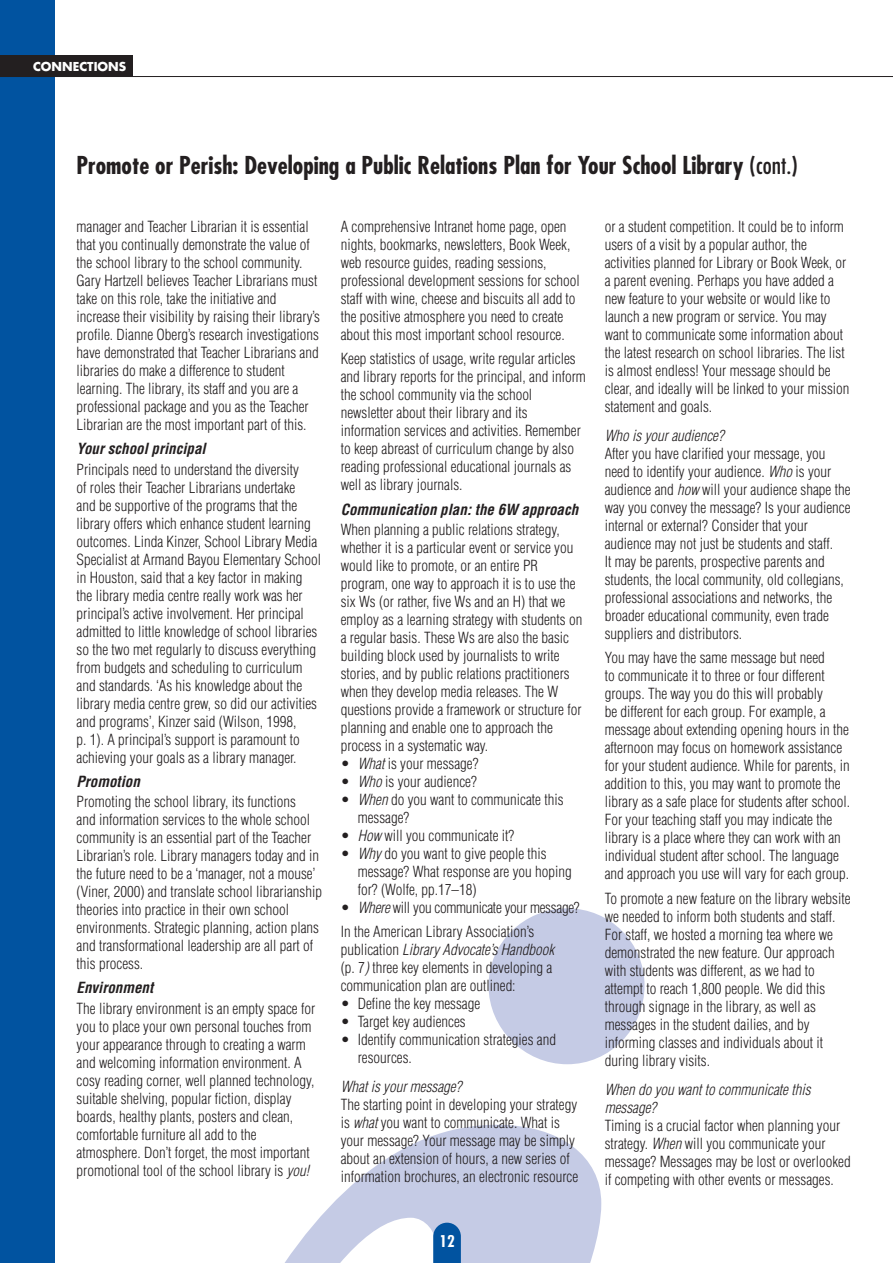
<style>
.page{position:relative;width:893px;height:1263px;background:#fff}
.page>*{position:absolute;margin:0;border:0;box-sizing:border-box;transform-origin:0 0}
.t1{font:700 condensed 24px "Futura";color:#231f20}
.t2{font:700 condensed 15.75px "Futura";color:#fff}
.t3{font:300 condensed 15px/18px "Helvetica";color:#231f20}
.t4{font:italic 300 condensed 15px/18px "Helvetica";color:#231f20}
.t5{font:italic 700 condensed 15px "Helvetica";color:#231f20}
.t6{font:700 12px "Futura";color:#fff}
.s1{font-weight:400}
.s2{font-style:italic}
</style>
<div class="page">
<div style="left:488px;top:908px;width:156px;height:156px;background:#c5cbe5;border-radius:50%"></div>
<svg style="left:285px;top:1125px;width:317px;height:138px;fill:#c5cbe5"></svg>
<div style="left:0;top:0;width:55px;height:1263px;background:#0153a0"></div>
<div style="left:0;top:55px;width:132px;height:22px;background:#231f20"></div>
<hr style="left:0;top:76px;width:892px;height:1px;background:#231f20">
<svg style="left:433px;top:1223px;width:28px;height:40px"></svg>
<p class="t6" style="left:33px;top:61px;width:95px">CONNECTIONS</p>
<h1 class="t1" style="left:77px;top:155px;width:722px">Promote or Perish: Developing a Public Relations Plan for Your School Library <span class="s1">(cont.)</span></h1>
<p class="t3" style="left:77px;top:219px;width:245px">manager and Teacher Librarian it is essential that you continually demonstrate the value of the school library to the school community.<br>Gary Hartzell believes Teacher Librarians must take on this role, take the initiative and increase their visibility by raising their library’s profile. Dianne Oberg’s research investigations have demonstrated that Teacher Librarians and libraries do make a difference to student learning. The library, its staff and you are a professional package and you as the Teacher Librarian are the most important part of this.</p>
<p class="t5" style="left:77px;top:443px;width:131px">Your school principal</p>
<p class="t3" style="left:77px;top:461px;width:246px">Principals need to understand the diversity<br>of roles their Teacher Librarians undertake<br>and be supportive of the programs that the library offers which enhance student learning outcomes. Linda Kinzer, School Library Media Specialist at Armand Bayou Elementary School in Houston, said that a key factor in making the library media centre really work was her principal’s active involvement. Her principal admitted to little knowledge of school libraries so the two met regularly to discuss everything from budgets and scheduling to curriculum and standards. ‘As his knowledge about the library media centre grew, so did our activities and programs’, Kinzer said (Wilson, 1998,<br>p. 1). A principal’s support is paramount to achieving your goals as a library manager.</p>
<p class="t5" style="left:77px;top:776px;width:65px">Promotion</p>
<p class="t3" style="left:77px;top:794px;width:247px">Promoting the school library, its functions<br>and information services to the whole school community is an essential part of the Teacher Librarian’s role. Library managers today and in the future need to be a ‘manager, not a mouse’ (Viner, 2000) and translate school librarianship theories into practice in their own school environments. Strategic planning, action plans and transformational leadership are all part of this process.</p>
<p class="t5" style="left:77px;top:982px;width:78px">Environment</p>
<p class="t3" style="left:77px;top:1000px;width:240px">The library environment is an empty space for you to place your own personal touches from your appearance through to creating a warm and welcoming information environment. A cosy reading corner, well planned technology, suitable shelving, popular fiction, display boards, healthy plants, posters and clean, comfortable furniture all add to the atmosphere. Don’t forget, the most important promotional tool of the school library is <span class="s2">you!</span></p>
<p class="t3" style="left:341px;top:219px;width:241px">A comprehensive Intranet home page, open nights, bookmarks, newsletters, Book Week, web resource guides, reading sessions, professional development sessions for school staff with wine, cheese and biscuits all add to the positive atmosphere you need to create about this most important school resource.</p>
<p class="t3" style="left:341px;top:351px;width:247px">Keep statistics of usage, write regular articles and library reports for the principal, and inform the school community via the school newsletter about their library and its information services and activities. Remember to keep abreast of curriculum change by also reading professional educational journals as well as library journals.</p>
<p class="t5" style="left:341px;top:504px;width:239px">Communication plan: the 6W approach</p>
<p class="t3" style="left:341px;top:522px;width:243px">When planning a public relations strategy, whether it is a particular event or service you would like to promote, or an entire PR program, one way to approach it is to use the six Ws (or rather, five Ws and an H) that we employ as a learning strategy with students on a regular basis. These Ws are also the basic building block used by journalists to write stories, and by public relations practitioners when they develop media releases. The W questions provide a framework or structure for planning and enable one to approach the process in a systematic way.</p>
<p class="t3" style="left:341px;top:756px;width:139px">• <span class="s2">What</span> is your message?</p>
<p class="t3" style="left:341px;top:774px;width:138px">• <span class="s2">Who</span> is your audience?</p>
<p class="t3" style="left:358px;top:792px;width:207px;text-indent:-17px">• <span class="s2">When</span> do you want to communicate this message?</p>
<p class="t3" style="left:341px;top:828px;width:175px">• <span class="s2">How</span> will you communicate it?</p>
<p class="t3" style="left:358px;top:846px;width:216px;text-indent:-17px">• <span class="s2">Why</span> do you want to give people this message? What response are you hoping for? (Wolfe, pp.17–18)</p>
<p class="t3" style="left:341px;top:896px;width:240px;line-height:24.5px">• <span class="s2">Where</span> will you communicate your message?<br>In the American Library Association’s</p>
<p class="t3" style="left:341px;top:942px;width:215px">publication <span class="s2">Library Advocate’s Handbook </span>(p. 7<span class="s2">)</span> three key elements in developing a communication plan are outlined:</p>
<p class="t3" style="left:341px;top:996px;width:141px">• Define the key message</p>
<p class="t3" style="left:341px;top:1014px;width:127px">• Target key audiences</p>
<p class="t3" style="left:358px;top:1032px;width:200px;text-indent:-17px">• Identify communication strategies and resources.</p>
<p class="t4" style="left:341px;top:1079px;width:122px">What is your message?</p>
<p class="t3" style="left:341px;top:1097px;width:239px">The starting point in developing your strategy is <span class="s2">what</span> you want to communicate. What is your message? Your message may be simply about an extension of hours, a new series of information brochures, an electronic resource</p>
<p class="t2" style="left:439px;top:1234px;width:17px">12</p>
<p class="t3" style="left:604px;top:219px;width:246px">or a student competition. It could be to inform users of a visit by a popular author, the activities planned for Library or Book Week, or a parent evening. Perhaps you have added a new feature to your website or would like to launch a new program or service. You may want to communicate some information about the latest research on school libraries. The list is almost endless! Your message should be clear, and ideally will be linked to your mission statement and goals.</p>
<p class="t4" style="left:604px;top:428px;width:121px">Who is your audience?</p>
<p class="t3" style="left:604px;top:446px;width:247px">After you have clarified your message, you need to identify your audience. <span class="s2">Who</span> is your audience and <span class="s2">how</span> will your audience shape the way you convey the message? Is your audience internal or external? Consider that your audience may not just be students and staff.<br>It may be parents, prospective parents and students, the local community, old collegians, professional associations and networks, the broader educational community, even trade suppliers and distributors.</p>
<p class="t3" style="left:604px;top:650px;width:247px">You may have the same message but need<br>to communicate it to three or four different groups. The way you do this will probably<br>be different for each group. For example, a message about extending opening hours in the afternoon may focus on homework assistance for your student audience. While for parents, in addition to this, you may want to promote the library as a safe place for students after school.<br>For your teaching staff you may indicate the library is a place where they can work with an individual student after school. The language and approach you use will vary for each group.</p>
<p class="t3" style="left:604px;top:891px;width:247px">To promote a new feature on the library website we needed to inform both students and staff.<br>For staff, we hosted a morning tea where we demonstrated the new feature. Our approach with students was different, as we had to attempt to reach 1,800 people. We did this through signage in the library, as well as messages in the student dailies, and by informing classes and individuals about it during library visits.</p>
<p class="t4" style="left:604px;top:1082px;width:207px">When do you want to communicate this message?</p>
<p class="t3" style="left:604px;top:1118px;width:247px">Timing is a crucial factor when planning your strategy. <span class="s2">When</span> will you communicate your message? Messages may be lost or overlooked if competing with other events or messages.</p>
</div>
